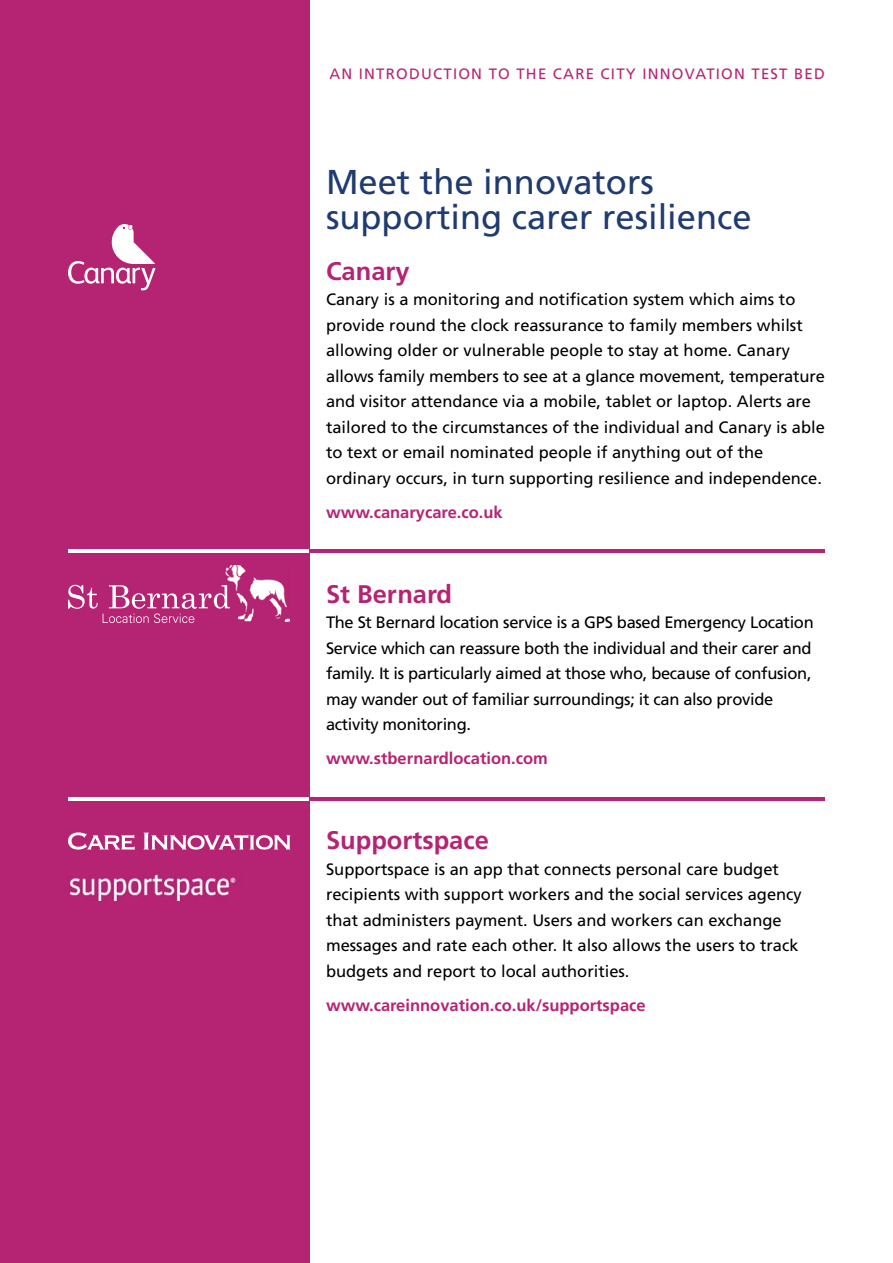
<style>
.page{position:relative;width:893px;height:1263px;background:#fff}
.page>*{position:absolute;margin:0;border:0;box-sizing:border-box;transform-origin:0 0}
.t1{font:34.5px/34.5px "Frutiger";color:#1f3b71}
.t2{font:700 25.5px "Frutiger";color:#b52473}
.t3{font:16.5px/25.5px "Frutiger";color:#000}
.t4{font:16.5px/25.5px "Frutiger";letter-spacing:-.02em;color:#000}
.t5{font:700 16.5px "Frutiger";color:#b52473}
.t6{font:15px "Frutiger";letter-spacing:.08em;color:#b52473}
</style>
<div class="page">
<div style="left:0;top:0;width:309px;height:1263px;background:#b52473"></div>
<hr style="left:68px;top:550px;width:757px;height:3px;background:#b52473">
<hr style="left:68px;top:550px;width:241px;height:3px;background:#fff">
<hr style="left:68px;top:797px;width:757px;height:3px;background:#b52473">
<hr style="left:68px;top:797px;width:241px;height:3px;background:#fff">
<img style="left:225px;top:565px;width:60px;height:28px">
<img style="left:236px;top:593px;width:54px;height:28px">
<svg style="left:68px;top:585px;width:162px;height:38px"></svg>
<img style="left:69px;top:873px;width:168px;height:28px">
<svg style="left:68px;top:832px;width:222px;height:18px"></svg>
<svg style="left:68px;top:224px;width:87px;height:66px"></svg>
<p class="t6" style="left:329px;top:64px;width:497px">AN INTRODUCTION TO THE CARE CITY INNOVATION TEST BED</p>
<h1 class="t1" style="left:326px;top:165px;width:427px">Meet the innovators supporting carer resilience</h1>
<h2 class="t2" style="left:326px;top:256px;width:85px">Canary</h2>
<p class="t3" style="left:326px;top:287px;width:500px">Canary is a monitoring and notification system which aims to provide round the clock reassurance to family members whilst allowing older or vulnerable people to stay at home. Canary allows family members to see at a glance movement, temperature and visitor attendance via a mobile, tablet or laptop. Alerts are tailored to the circumstances of the individual and Canary is able to text or email nominated people if anything out of the ordinary occurs, in turn supporting resilience and independence.</p>
<p class="t5" style="left:326px;top:502px;width:178px">www.canarycare.co.uk</p>
<h2 class="t2" style="left:326px;top:579px;width:128px">St Bernard</h2>
<p class="t4" style="left:326px;top:610px;width:489px">The St Bernard location service is a GPS based Emergency Location Service which can reassure both the individual and their carer and family. It is particularly aimed at those who, because of confusion, may wander out of familiar surroundings; it can also provide activity monitoring.</p>
<p class="t5" style="left:326px;top:749px;width:223px">www.stbernardlocation.com</p>
<h2 class="t2" style="left:326px;top:825px;width:164px">Supportspace</h2>
<p class="t3" style="left:326px;top:856px;width:477px">Supportspace is an app that connects personal care budget recipients with support workers and the social services agency that administers payment. Users and workers can exchange messages and rate each other. It also allows the users to track budgets and report to local authorities.</p>
<p class="t5" style="left:326px;top:995px;width:321px">www.careinnovation.co.uk/supportspace</p>
</div>
